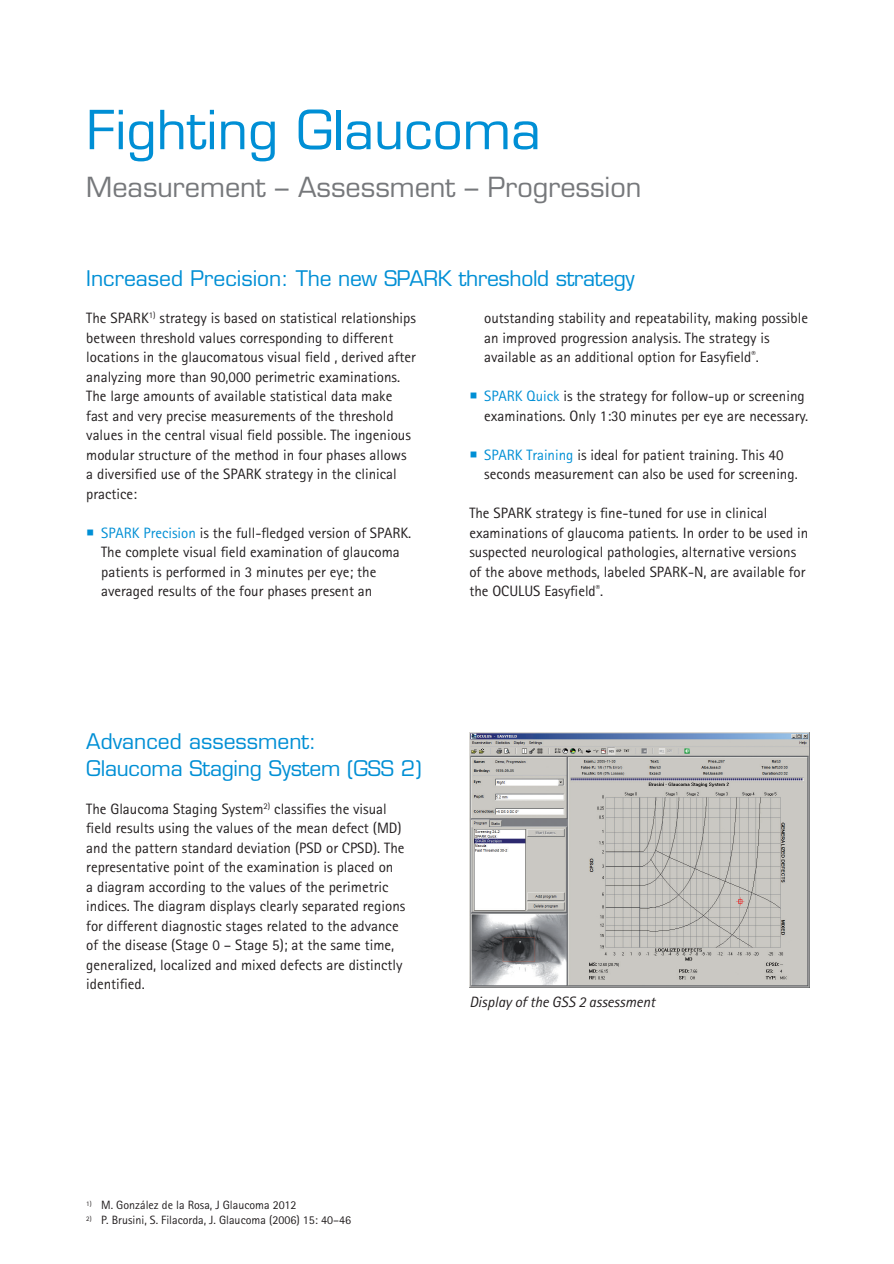
<style>
.page{position:relative;width:894px;height:1264px;background:#fff}
.page>*{position:absolute;margin:0;border:0;box-sizing:border-box;transform-origin:0 0}
.t1{font:52.5px "Eurostile";color:#008fd5}
.t2{font:27px "Eurostile";color:#76787b}
.t3{font:21px/27px "Eurostile";letter-spacing:-.01em;color:#008fd5}
.t4{font:15px/19.5px "Rotis Sans Serif";color:#231f20}
.t5{font:italic 15px "Rotis Sans Serif";color:#231f20}
.t6{font:12px "Rotis Sans Serif";color:#231f20}
.s1{color:#008fd5}
</style>
<div class="page">
<img style="left:469px;top:733px;width:340px;height:255px">
<h1 class="t1" style="left:86px;top:98px;width:456px">Fighting Glaucoma</h1>
<h2 class="t2" style="left:86px;top:171px;width:556px">Measurement – Assessment – Progression</h2>
<h3 class="t3" style="left:86px;top:264px;width:549px">Increased Precision: The new SPARK threshold strategy</h3>
<p class="t4" style="left:484px;top:308px;width:325px">outstanding stability and repeatability, making possible an improved progression analysis. The strategy is available as an additional option for Easyfield<sup>®</sup>.</p>
<p class="t4" style="left:484px;top:386px;width:325px"><span class="s1">SPARK Quick</span> is the strategy for follow-up or screening examinations. Only 1:30 minutes per eye are necessary.</p>
<p class="t4" style="left:484px;top:445px;width:315px"><span class="s1">SPARK Training</span> is ideal for patient training. This 40 seconds measurement can also be used for screening.</p>
<p class="t4" style="left:469px;top:503px;width:340px">The SPARK strategy is fine-tuned for use in clinical examinations of glaucoma patients. In order to be used in suspected neurological pathologies, alternative versions of the above methods, labeled SPARK-N, are available for the OCULUS Easyfield<sup>®</sup>.</p>
<p class="t4" style="left:86px;top:308px;width:331px">The SPARK<sup>1)</sup> strategy is based on statistical relationships between threshold values corresponding to different locations in the glaucomatous visual field , derived after analyzing more than 90,000 perimetric examinations.<br>The large amounts of available statistical data make fast and very precise measurements of the threshold values in the central visual field possible. The ingenious modular structure of the method in four phases allows a diversified use of the SPARK strategy in the clinical practice:</p>
<p class="t4" style="left:101px;top:523px;width:311px"><span class="s1">SPARK Precision</span> is the full-fledged version of SPARK.<br>The complete visual field examination of glaucoma patients is performed in 3 minutes per eye; the averaged results of the four phases present an</p>
<h3 class="t3" style="left:86px;top:728px;width:337px">Advanced assessment:<br>Glaucoma Staging System (GSS 2)</h3>
<p class="t4" style="left:86px;top:799px;width:320px">The Glaucoma Staging System<sup>2)</sup> classifies the visual field results using the values of the mean defect (MD) and the pattern standard deviation (PSD or CPSD). The representative point of the examination is placed on<br>a diagram according to the values of the perimetric indices. The diagram displays clearly separated regions for different diagnostic stages related to the advance of the disease (Stage 0 – Stage 5); at the same time, generalized, localized and mixed defects are distinctly identified.</p>
<p class="t5" style="left:469px;top:993px;width:187px">Display of the GSS 2 assessment</p>
<p class="t6" style="left:86px;top:1198px;width:211px"><sup>1)</sup> M. González de la Rosa, J Glaucoma 2012</p>
<p class="t6" style="left:86px;top:1213px;width:266px"><sup>2)</sup> P. Brusini, S. Filacorda, J. Glaucoma (2006) 15: 40–46</p>
</div>
